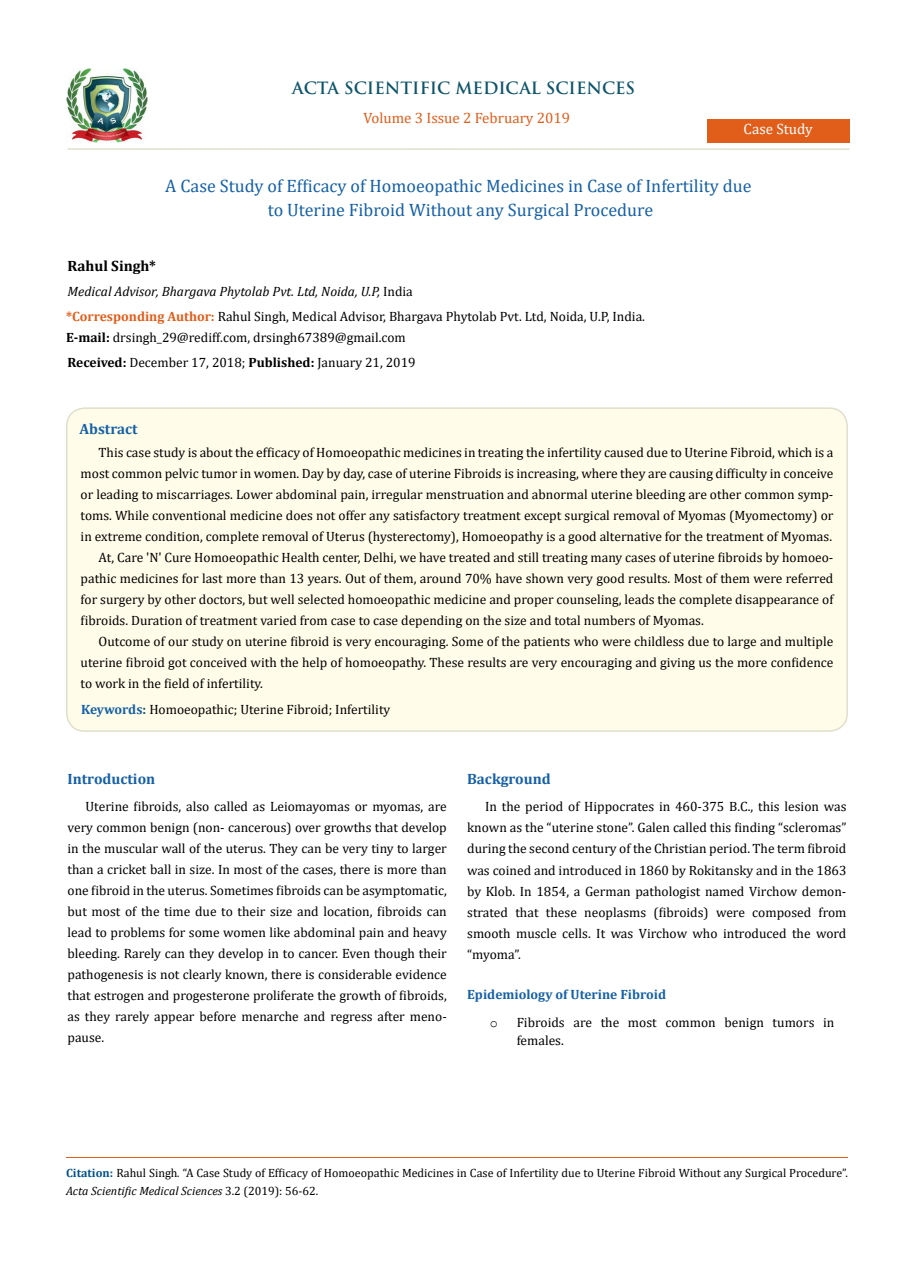
<style>
.page{position:relative;width:917px;height:1262px;background:#fff}
.page>*{position:absolute;margin:0;border:0;box-sizing:border-box;transform-origin:0 0}
.t1{font:18px/24px "Cambria";color:#1560a6;text-align:center}
.t2{font:700 16.5px "Trajan Pro";color:#0e546a}
.t3{font:700 15px "Cambria";color:#1560a6}
.t4{font:15px "Cambria";color:#e05d1a}
.t5{font:700 15px "Cambria";color:#000}
.t6{font:15px "Cambria";color:#fff}
.t7{font:13.5px/21px "Cambria";color:#000}
.t8{font:700 13.5px "Cambria";color:#1560a6}
.t9{font:13.5px "Courier New";color:#000}
.t10{font:12px/18px "Cambria";color:#000}
.s1{font-style:italic}
.s2{font-weight:700;color:#e05d1a}
.s3{font-weight:700}
.s4{font-weight:700;color:#1560a6}
.s5{font-weight:700;color:#0e546a}
.s6{font-weight:700;color:#035089}
</style>
<div class="page">
<img style="left:67px;top:68px;width:80px;height:74px">
<div style="left:707px;top:119px;width:142px;height:23px;background:#e05d1a"></div>
<div style="left:67px;top:408px;width:780px;height:323px;background:#fffde9;border-radius:18px"></div>
<div style="left:66px;top:407px;width:782px;height:325px;border:2px solid #e0dfcd;border-radius:18px"></div>
<hr style="left:66px;top:1157px;width:782px;height:1px;background:#e05d1a">
<hr style="left:67px;top:148px;width:782px;height:2px;background:#e0dfcd">
<p class="t2" style="left:292px;top:77px;width:344px">ACTA SCIENTIFIC MEDICAL SCIENCES</p>
<p class="t4" style="left:363px;top:109px;width:208px">Volume 3 Issue 2 February 2019</p>
<p class="t6" style="left:743px;top:120px;width:71px">Case Study</p>
<h1 class="t1" style="left:165px;top:174px;width:587px">A Case Study of Efficacy of Homoeopathic Medicines in Case of Infertility due to Uterine Fibroid Without any Surgical Procedure</h1>
<p class="t5" style="left:67px;top:255px;width:90px">Rahul Singh*</p>
<p class="t7" style="left:66px;top:279px;width:580px;line-height:24.5px"><span class="s1">Medical Advisor, Bhargava Phytolab Pvt. Ltd, Noida, U.P,</span> India<br><span class="s2">*Corresponding Author:</span> Rahul Singh, Medical Advisor, Bhargava Phytolab Pvt. Ltd, Noida, U.P, India.</p>
<p class="t7" style="left:66px;top:326px;width:341px"><span class="s3">E-mail:</span> drsingh_29@rediff.com, drsingh67389@gmail.com</p>
<p class="t7" style="left:67px;top:351px;width:350px"><span class="s3">Received:</span> December 17, 2018; <span class="s3">Published:</span> January 21, 2019</p>
<p class="t3" style="left:80px;top:418px;width:60px">Abstract</p>
<p class="t7" style="left:99px;top:442px;width:736px">This case study is about the efficacy of Homoeopathic medicines in treating the infertility caused due to Uterine Fibroid, which is a</p>
<p class="t7" style="left:81px;top:463px;width:754px">most common pelvic tumor in women. Day by day, case of uterine Fibroids is increasing, where they are causing difficulty in conceive</p>
<p class="t7" style="left:81px;top:484px;width:754px">or leading to miscarriages. Lower abdominal pain, irregular menstruation and abnormal uterine bleeding are other common symp-</p>
<p class="t7" style="left:81px;top:505px;width:754px">toms. While conventional medicine does not offer any satisfactory treatment except surgical removal of Myomas (Myomectomy) or</p>
<p class="t7" style="left:81px;top:526px;width:753px">in extreme condition, complete removal of Uterus (hysterectomy), Homoeopathy is a good alternative for the treatment of Myomas.</p>
<p class="t7" style="left:99px;top:547px;width:736px">At, Care 'N' Cure Homoeopathic Health center, Delhi, we have treated and still treating many cases of uterine fibroids by homoeo-</p>
<p class="t7" style="left:81px;top:568px;width:754px">pathic medicines for last more than 13 years. Out of them, around 70% have shown very good results. Most of them were referred</p>
<p class="t7" style="left:81px;top:589px;width:754px">for surgery by other doctors, but well selected homoeopathic medicine and proper counseling, leads the complete disappearance of</p>
<p class="t7" style="left:81px;top:610px;width:624px">fibroids. Duration of treatment varied from case to case depending on the size and total numbers of Myomas.</p>
<p class="t7" style="left:99px;top:631px;width:736px">Outcome of our study on uterine fibroid is very encouraging. Some of the patients who were childless due to large and multiple</p>
<p class="t7" style="left:81px;top:652px;width:754px">uterine fibroid got conceived with the help of homoeopathy. These results are very encouraging and giving us the more confidence</p>
<p class="t7" style="left:81px;top:673px;width:184px">to work in the field of infertility.</p>
<p class="t7" style="left:81px;top:699px;width:311px"><span class="s4">Keywords</span><span class="s5">:</span> Homoeopathic; Uterine Fibroid; Infertility</p>
<p class="t3" style="left:67px;top:768px;width:89px">Introduction</p>
<p class="t7" style="left:68px;top:795px;width:381px;text-align:justify;text-indent:18px">Uterine fibroids, also called as Leiomayomas or myomas, are very common benign (non- cancerous) over growths that develop in the muscular wall of the uterus. They can be very tiny to larger than a cricket ball in size. In most of the cases, there is more than one fibroid in the uterus. Sometimes fibroids can be asymptomatic, but most of the time due to their size and location, fibroids can lead to problems for some women like abdominal pain and heavy bleeding. Rarely can they develop in to cancer. Even though their pathogenesis is not clearly known, there is considerable evidence that estrogen and progesterone proliferate the growth of fibroids, as they rarely appear before menarche and regress after meno&shy;pause.</p>
<p class="t3" style="left:467px;top:768px;width:85px">Background</p>
<p class="t7" style="left:467px;top:796px;width:381px;text-align:justify;text-indent:18px">In the period of Hippocrates in 460-375 B.C., this lesion was known as the “uterine stone”. Galen called this finding “scleromas” during the second century of the Christian period. The term fibroid was coined and introduced in 1860 by Rokitansky and in the 1863 by Klob. In 1854, a German pathologist named Virchow demon&shy;strated that these neoplasms (fibroids) were composed from smooth muscle cells. It was Virchow who introduced the word “myoma”.</p>
<p class="t8" style="left:467px;top:985px;width:200px">Epidemiology of Uterine Fibroid</p>
<p class="t9" style="left:489px;top:1014px;width:10px">o</p>
<p class="t7" style="left:516px;top:1013px;width:319px;line-height:18px">Fibroids are the most common benign tumors in females.</p>
<p class="t10" style="left:66px;top:1163px;width:783px"><span class="s6">Citation:</span> Rahul Singh<span class="s1">.</span> “A Case Study of Efficacy of Homoeopathic Medicines in Case of Infertility due to Uterine Fibroid Without any Surgical Procedure”.<br><span class="s1">Acta Scientific Medical Sciences</span> 3.2 (2019): 56-62.</p>
</div>
